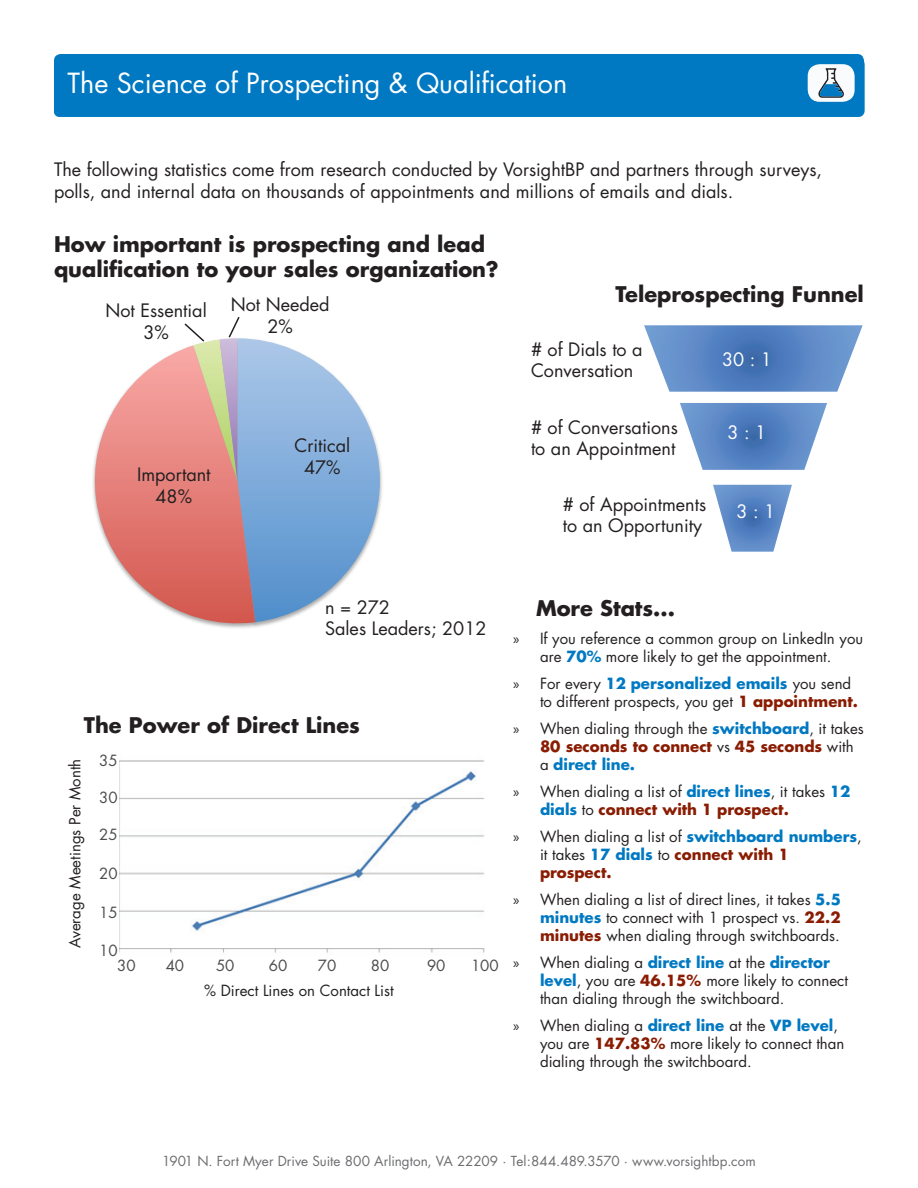
<style>
.page{position:relative;width:918px;height:1188px;background:#fff}
.page>*{position:absolute;margin:0;border:0;box-sizing:border-box;transform-origin:0 0}
.t1{font:27px "Futura";color:#fff}
.t2{font:700 21px/25.2px "Futura";color:#231f20}
.t3{font:18px/21.6px "Futura";color:#231f20}
.t4{font:18px "Futura";color:#fff}
.t5{font:15px/18px "Futura";color:#231f20}
.t6{font:15px "Futura";color:#4b4c4d}
.t7{font:13.5px "Futura";letter-spacing:-.005em;color:#6c6d70}
.s1{font-family:"Myriad Pro"}
.s2{font-weight:700;color:#0079c2}
.s3{font-weight:700;color:#891c02}
</style>
<div class="page">
<div style="left:54px;top:58px;width:810px;height:59px;background:#0079c2"></div>
<div style="left:54px;top:54px;width:810px;height:58px;background:#0079c2;border-radius:7px"></div>
<svg style="left:93px;top:349px;width:289px;height:279px"></svg>
<img style="left:120px;top:760px;width:365px;height:193px">
<svg style="left:713px;top:485px;width:79px;height:67px"></svg>
<svg style="left:680px;top:403px;width:147px;height:67px;background:#7399cd"></svg>
<svg style="left:644px;top:325px;width:219px;height:67px;background:#6e95cb"></svg>
<svg style="left:183px;top:317px;width:197px;height:305px"></svg>
<div style="left:806px;top:63px;width:50px;height:40px;background:#f9fbfd;border-radius:14px"></div>
<div style="left:805px;top:61px;width:53px;height:44px;border:3px solid #0079c2;border-radius:14px"></div>
<svg style="left:818px;top:68px;width:26px;height:30px"></svg>
<h1 class="t1" style="left:68px;top:66px;width:501px">The Science of Prospecting &amp; Qualification</h1>
<p class="t3" style="left:54px;top:159px;width:770px">The following statistics come from research conducted by VorsightBP and partners through surveys, polls, and internal data on thousands of appointments and millions of emails and dials.</p>
<h2 class="t2" style="left:54px;top:231px;width:446px">How important is prospecting and lead qualification to your sales organization?</h2>
<p class="t3" style="left:105px;top:300px;width:103px;text-align:center">Not Essential<br>3%</p>
<p class="t3" style="left:231px;top:294px;width:100px;text-align:center">N ot N eeded<br>2%</p>
<p class="t3" style="left:137px;top:464px;width:75px;text-align:center">I mportant<br>48%</p>
<p class="t3" style="left:294px;top:435px;width:57px;text-align:center">Critical<br>47%</p>
<h2 class="t2" style="left:616px;top:281px;width:250px">Teleprospecting Funnel</h2>
<p class="t3" style="left:531px;top:338px;width:113px"># of Dials to a<br>Conversation</p>
<p class="t3" style="left:531px;top:416px;width:148px"># of Conversations to an Appointment</p>
<p class="t3" style="left:563px;top:494px;width:145px"># of Appointments to an Opportunity</p>
<p class="t4" style="left:722px;top:348px;width:51px">30 : 1</p>
<p class="t4" style="left:728px;top:421px;width:40px">3 : 1</p>
<p class="t4" style="left:736px;top:499px;width:40px">3 : 1</p>
<p class="t3" style="left:325px;top:596px;width:163px">n = 272<br>Sales Leaders; 2012</p>
<h2 class="t2" style="left:84px;top:712px;width:278px">The Power of Direct Lines</h2>
<p class="t5" style="left:66px;top:948px;width:191px;rotate:-90deg">Average Meetings Per Month</p>
<p class="t6" style="left:99px;top:751px;width:20px">35</p>
<p class="t6" style="left:99px;top:788px;width:20px">30</p>
<p class="t6" style="left:99px;top:825px;width:20px">25</p>
<p class="t6" style="left:99px;top:864px;width:20px">20</p>
<p class="t6" style="left:99px;top:903px;width:20px">15</p>
<p class="t6" style="left:99px;top:941px;width:20px">10</p>
<p class="t6" style="left:117px;top:956px;width:20px">30</p>
<p class="t6" style="left:166px;top:956px;width:20px">40</p>
<p class="t6" style="left:216px;top:956px;width:20px">50</p>
<p class="t6" style="left:269px;top:956px;width:20px">60</p>
<p class="t6" style="left:318px;top:956px;width:20px">70</p>
<p class="t6" style="left:371px;top:956px;width:20px">80</p>
<p class="t6" style="left:427px;top:956px;width:20px">90</p>
<p class="t6" style="left:471px;top:956px;width:29px">100</p>
<p class="t5" style="left:204px;top:982px;width:191px">% Direct Lines on Contact List</p>
<h2 class="t2" style="left:536px;top:596px;width:140px">More Stats...</h2>
<p class="t5" style="left:513px;top:630px;width:352px;text-align:center"><span class="s1">»</span> If you reference a common group on LinkedIn you are <span class="s2">70%</span> more likely to get the appointment.</p>
<p class="t5" style="left:540px;top:675px;width:319px;text-indent:-27px"><span class="s1">»</span> For every <span class="s2">12 personalized emails</span> you send to different prospects, you get <span class="s3">1 appointment.</span></p>
<p class="t5" style="left:540px;top:720px;width:325px;text-indent:-27px"><span class="s1">»</span> When dialing through the <span class="s2">switchboard</span>, it takes<br><span class="s3">80 seconds to connect</span> vs <span class="s3">45 seconds</span> with a <span class="s2">direct line.</span></p>
<p class="t5" style="left:540px;top:783px;width:312px;text-indent:-27px"><span class="s1">»</span> When dialing a list of <span class="s2">direct lines</span>, it takes <span class="s2">12 dials</span> to <span class="s3">connect with 1 prospect.</span></p>
<p class="t5" style="left:540px;top:828px;width:323px;text-indent:-27px"><span class="s1">»</span> When dialing a list of <span class="s2">switchboard numbers</span>, it takes <span class="s2">17 dials</span> to <span class="s3">connect with 1 prospect.</span></p>
<p class="t5" style="left:540px;top:891px;width:303px;text-align:justify;text-indent:-27px"><span class="s1">»</span> When dialing a list of direct lines, it takes <span class="s2">5.5 minutes</span> to connect with 1 prospect vs. <span class="s3">22.2 minutes</span> when dialing through switchboards.</p>
<p class="t5" style="left:540px;top:954px;width:309px;text-indent:-27px"><span class="s1">»</span> When dialing a <span class="s2">direct line</span> at the <span class="s2">director level</span>, you are <span class="s3">46.15%</span> more likely to connect than dialing through the switchboard.</p>
<p class="t5" style="left:540px;top:1017px;width:306px;text-indent:-27px"><span class="s1">»</span> When dialing a <span class="s2">direct line</span> at the <span class="s2">VP level</span>, you are <span class="s3">147.83%</span> more likely to connect than dialing through the switchboard.</p>
<p class="t7" style="left:162px;top:1153px;width:595px">1901 N . Fort Myer Drive Suite 800 Arlington, VA 22209 · Tel:844.489.3570 · www.vorsightbp.com</p>
</div>
